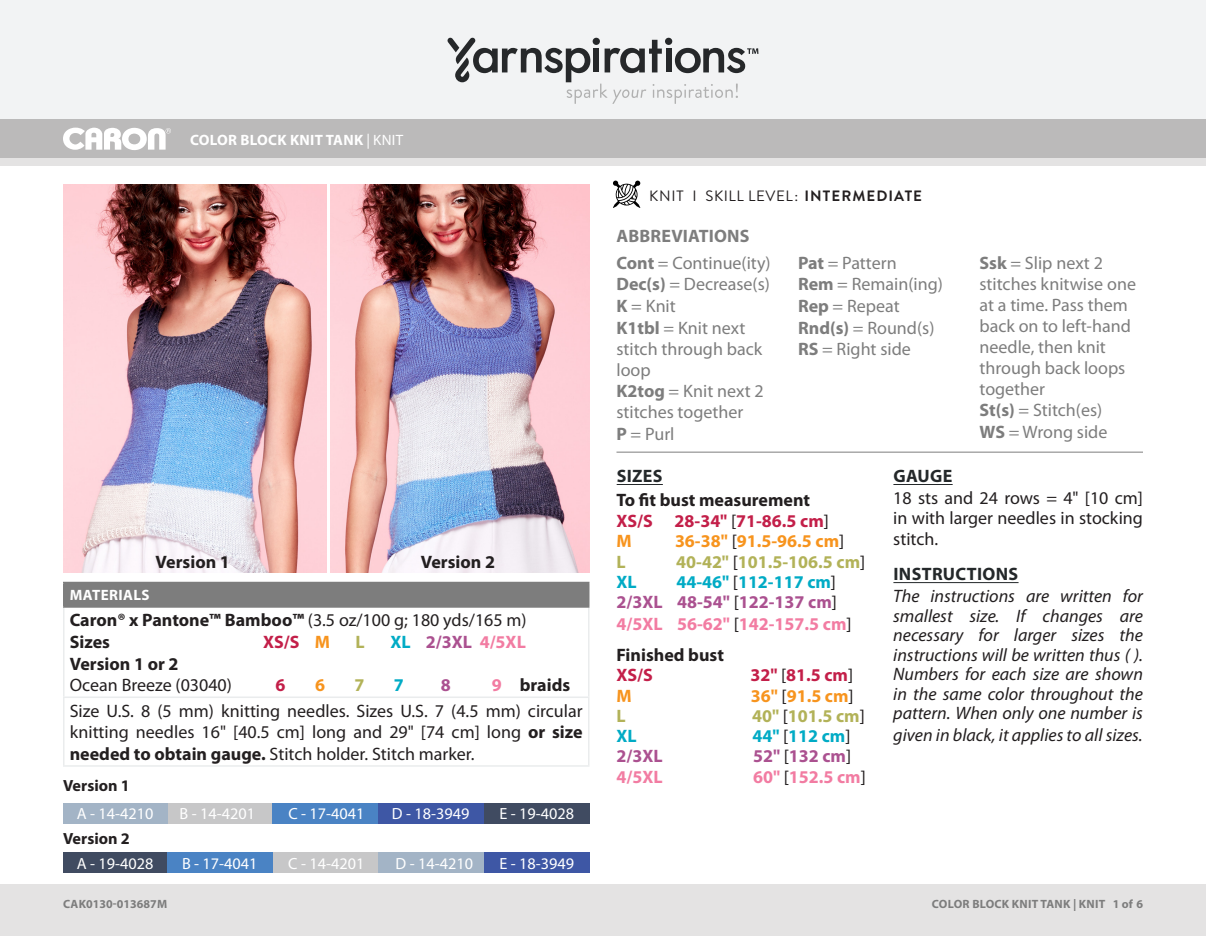
<style>
.page{position:relative;width:1206px;height:936px;background:#fff}
.page>*{position:absolute;margin:0;border:0;box-sizing:border-box;transform-origin:0 0}
.Abbreviations{font:18px/21px "Myriad Pro";color:#7d7d7d}
.Body{font:italic 18px/19.5px "Myriad Pro";color:#231f20;text-align:justify}
.Materials{font:18px/21.6px "Myriad Pro";color:#231f20;text-align:justify}
.Body-2{font:18px/19.5px "Myriad Pro";color:#231f20}
.Body-3{font:700 18px "Myriad Pro";color:#ab5190}
.Body-4{font:700 18px "Myriad Pro";color:#c31f49}
.Body-5{font:700 18px "Myriad Pro";color:#f27ca2}
.Body-6{font:700 18px "Myriad Pro";color:#231f20}
.Body-7{font:700 18px "Myriad Pro";color:#b2b258}
.Body-8{font:700 18px "Myriad Pro";color:#f7941e}
.Subhead{font:700 18px "Myriad Pro";color:#231f20}
.Body-9{font:700 18px "Myriad Pro";color:#00abc5}
.Head{font:700 18px "Myriad Pro";letter-spacing:.02em;color:#24282a}
.Abbreviations_Head{font:700 18px "Myriad Pro";letter-spacing:.01em;color:#7d7d7d}
.t1{font:16.2px "Myriad Pro";color:#fff}
.t2{font:700 16.2px "Myriad Pro";color:#231f20}
.Skill_Level{font:15px "Brandon Grotesque";letter-spacing:.035em;color:#231f20}
.Pattern_Title{font:700 15px "Myriad Pro";letter-spacing:.02em;color:#fff}
.Materials_Head{font:700 15px "Myriad Pro";letter-spacing:.03em;color:#fff}
.t3{font:700 12px "Myriad Pro";letter-spacing:.015em;color:#7d7d7d}
.s1{font-weight:400}
.s2{font-weight:700}
.s3{color:#f7941e}
.s4{color:#00abc5}
.s5{color:#f27ca2}
.s6{font-weight:400;color:#231f20}
</style>
<div class="page">
<div style="left:0;top:884px;width:1206px;height:52px;background:#e4e3e3"></div>
<div style="left:0;top:158px;width:1206px;height:8px;background:#e4e3e3"></div>
<div style="left:0;top:0;width:1206px;height:120px;background:#f2f3f4"></div>
<div style="left:0;top:120px;width:1206px;height:38px;background:#bbbaba"></div>
<hr style="left:617px;top:484px;width:46px;height:1px;background:#24282a">
<hr style="left:893px;top:484px;width:60px;height:1px;background:#24282a">
<hr style="left:893px;top:582px;width:126px;height:1px;background:#24282a">
<div style="left:64px;top:583px;width:525px;height:24px;background:#7d7d7d"></div>
<hr style="left:63px;top:608px;width:1px;height:89px;background:#eaeced">
<hr style="left:588px;top:608px;width:2px;height:89px;background:#eaeced">
<hr style="left:63px;top:698px;width:1px;height:67px;background:#eaeced">
<hr style="left:63px;top:697px;width:527px;height:1px;background:#eaeced">
<hr style="left:588px;top:698px;width:2px;height:67px;background:#eaeced">
<hr style="left:63px;top:765px;width:527px;height:2px;background:#eaeced">
<hr style="left:63px;top:582px;width:527px;height:1px;background:#7d7d7d">
<svg style="left:63px;top:583px;width:1px;height:23px"></svg>
<hr style="left:588px;top:583px;width:2px;height:23px;background:#7d7d7d">
<hr style="left:63px;top:606px;width:527px;height:2px;background:#7d7d7d">
<img style="left:330px;top:185px;width:260px;height:387px">
<img style="left:63px;top:185px;width:263px;height:387px">
<svg style="left:613px;top:181px;width:27px;height:27px"></svg>
<svg style="left:63px;top:128px;width:108px;height:22px"></svg>
<svg style="left:447px;top:38px;width:311px;height:66px"></svg>
<div style="left:166px;top:803px;width:107px;height:21px;background:#c7c7c8"></div>
<div style="left:484px;top:803px;width:105px;height:21px;background:#404b61"></div>
<div style="left:378px;top:803px;width:106px;height:21px;background:#3e57a5"></div>
<div style="left:272px;top:803px;width:106px;height:21px;background:#4a83c4"></div>
<div style="left:63px;top:803px;width:105px;height:21px;background:#a3b4c6"></div>
<div style="left:63px;top:852px;width:105px;height:21px;background:#404b61"></div>
<div style="left:484px;top:852px;width:105px;height:21px;background:#3e57a5"></div>
<div style="left:378px;top:852px;width:106px;height:21px;background:#a3b4c6"></div>
<div style="left:272px;top:852px;width:106px;height:21px;background:#c7c7c8"></div>
<div style="left:168px;top:852px;width:105px;height:21px;background:#4a83c4"></div>
<hr style="left:617px;top:452px;width:526px;height:1px;background:#7d7d7d">
<p class="Pattern_Title" style="left:190px;top:130px;width:215px">COLOR BLOCK KNIT TANK <span class="s1">| KNIT</span></p>
<p class="Body-6" style="left:156px;top:550px;width:76px">Version 1</p>
<p class="Body-6" style="left:421px;top:550px;width:76px">Version 2</p>
<p class="Materials_Head" style="left:70px;top:585px;width:81px">MATERIALS</p>
<p class="Materials" style="left:70px;top:610px;width:458px"><span class="s2">Caron® x Pantone™ Bamboo™</span> (3.5 oz/100 g; 180 yds/165 m)</p>
<p class="Body-6" style="left:70px;top:630px;width:42px">Sizes</p>
<p class="Body-4" style="left:263px;top:630px;width:68px">XS/S <span class="s3">M</span></p>
<p class="Body-7" style="left:356px;top:630px;width:11px">L</p>
<p class="Body-3" style="left:390px;top:630px;width:137px"><span class="s4">XL</span> 2/3XL <span class="s5">4/5XL</span></p>
<p class="Body-6" style="left:70px;top:652px;width:110px">Version 1 or 2</p>
<p class="Body-2" style="left:70px;top:676px;width:164px">Ocean Breeze (03040)</p>
<p class="Body-4" style="left:276px;top:673px;width:11px">6</p>
<p class="Body-8" style="left:315px;top:673px;width:11px">6</p>
<p class="Body-7" style="left:354px;top:673px;width:11px">7</p>
<p class="Body-9" style="left:394px;top:673px;width:11px">7</p>
<p class="Body-3" style="left:441px;top:673px;width:11px">8</p>
<p class="Body-6" style="left:492px;top:673px;width:80px"><span class="s5">9</span> braids</p>
<p class="Materials" style="left:70px;top:700px;width:514px">Size U.S. 8 (5 mm) knitting needles. Sizes U.S. 7 (4.5 mm) circular knitting needles 16" [40.5 cm] long and 29" [74 cm] long <span class="s2">or size needed to obtain gauge.</span> Stitch holder. Stitch marker.</p>
<p class="t2" style="left:63px;top:775px;width:68px">Version 1</p>
<p class="t1" style="left:77px;top:804px;width:78px">A - 14-4210</p>
<p class="t1" style="left:77px;top:854px;width:78px">A - 19-4028</p>
<p class="t2" style="left:63px;top:828px;width:68px">Version 2</p>
<p class="t1" style="left:180px;top:804px;width:77px">B - 14-4201</p>
<p class="t1" style="left:288px;top:804px;width:78px">C - 17-4041</p>
<p class="t1" style="left:392px;top:804px;width:79px">D - 18-3949</p>
<p class="t1" style="left:499px;top:804px;width:76px">E - 19-4028</p>
<p class="t1" style="left:182px;top:854px;width:77px">B - 17-4041</p>
<p class="t1" style="left:288px;top:854px;width:78px">C - 14-4201</p>
<p class="t1" style="left:396px;top:854px;width:79px">D - 14-4210</p>
<p class="t1" style="left:499px;top:854px;width:76px">E - 18-3949</p>
<p class="Skill_Level" style="left:649px;top:186px;width:275px">KNIT I SKILL LEVEL: <span class="s2">INTERMEDIATE</span></p>
<p class="Abbreviations_Head" style="left:616px;top:224px;width:135px">ABBREVIATIONS</p>
<p class="Abbreviations" style="left:616px;top:253px;width:156px"><span class="s2">Cont</span> = Continue(ity)</p>
<p class="Abbreviations" style="left:616px;top:274px;width:155px"><span class="s2">Dec(s)</span> = Decrease(s)</p>
<p class="Abbreviations" style="left:616px;top:296px;width:61px"><span class="s2">K</span> = Knit</p>
<p class="Abbreviations" style="left:616px;top:317px;width:147px"><span class="s2">K1tbl</span> = Knit next stitch through back loop</p>
<p class="Abbreviations" style="left:616px;top:381px;width:149px"><span class="s2">K2tog</span> = Knit next 2 stitches together</p>
<p class="Abbreviations" style="left:616px;top:424px;width:60px"><span class="s2">P</span> = Purl</p>
<p class="Abbreviations" style="left:798px;top:253px;width:100px"><span class="s2">Pat</span> = Pattern</p>
<p class="Abbreviations" style="left:798px;top:274px;width:146px"><span class="s2">Rem</span> = Remain(ing)</p>
<p class="Abbreviations" style="left:798px;top:296px;width:103px"><span class="s2">Rep</span> = Repeat</p>
<p class="Abbreviations" style="left:798px;top:317px;width:138px"><span class="s2">Rnd(s)</span> = Round(s)</p>
<p class="Abbreviations" style="left:798px;top:339px;width:114px"><span class="s2">RS</span> = Right side</p>
<p class="Abbreviations" style="left:980px;top:253px;width:158px"><span class="s2">Ssk</span> = Slip next 2 stitches knitwise one at a time. Pass them back on to left-hand needle, then knit through back loops together</p>
<p class="Abbreviations" style="left:980px;top:400px;width:124px"><span class="s2">St(s)</span> = Stitch(es)</p>
<p class="Abbreviations" style="left:980px;top:422px;width:129px"><span class="s2">WS</span> = Wrong side</p>
<p class="Head" style="left:617px;top:464px;width:48px">SIZES</p>
<p class="Subhead" style="left:616px;top:488px;width:195px">To fit bust measurement</p>
<p class="Body-4" style="left:616px;top:509px;width:214px">XS/S 28-34" <span class="s6">[</span>71-86.5 cm<span class="s6">]</span></p>
<p class="Body-8" style="left:616px;top:530px;width:17px">M</p>
<p class="Body-8" style="left:675px;top:530px;width:171px">36-38" <span class="s6">[</span>91.5-96.5 cm<span class="s6">]</span></p>
<p class="Body-7" style="left:616px;top:550px;width:11px">L</p>
<p class="Body-7" style="left:676px;top:550px;width:191px">40-42" <span class="s6">[</span>101.5-106.5 cm<span class="s6">]</span></p>
<p class="Body-9" style="left:616px;top:570px;width:22px">XL</p>
<p class="Body-9" style="left:676px;top:570px;width:161px">44-46" <span class="s6">[</span>112-117 cm<span class="s6">]</span></p>
<p class="Body-3" style="left:616px;top:590px;width:222px">2/3XL 48-54" <span class="s6">[</span>122-137 cm<span class="s6">]</span></p>
<p class="Body-5" style="left:616px;top:612px;width:237px">4/5XL 56-62" <span class="s6">[</span>142-157.5 cm<span class="s6">]</span></p>
<p class="Subhead" style="left:616px;top:643px;width:109px">Finished bust</p>
<p class="Body-4" style="left:616px;top:664px;width:38px">XS/S</p>
<p class="Body-4" style="left:750px;top:664px;width:104px">32" <span class="s6">[</span>81.5 cm<span class="s6">]</span></p>
<p class="Body-8" style="left:616px;top:684px;width:17px">M</p>
<p class="Body-8" style="left:751px;top:684px;width:104px">36" <span class="s6">[</span>91.5 cm<span class="s6">]</span></p>
<p class="Body-7" style="left:616px;top:704px;width:11px">L</p>
<p class="Body-7" style="left:752px;top:704px;width:114px">40" <span class="s6">[</span>101.5 cm<span class="s6">]</span></p>
<p class="Body-9" style="left:616px;top:724px;width:22px">XL</p>
<p class="Body-9" style="left:752px;top:724px;width:100px">44" <span class="s6">[</span>112 cm<span class="s6">]</span></p>
<p class="Body-3" style="left:616px;top:745px;width:48px">2/3XL</p>
<p class="Body-3" style="left:753px;top:745px;width:100px">52" <span class="s6">[</span>132 cm<span class="s6">]</span></p>
<p class="Body-5" style="left:616px;top:765px;width:48px">4/5XL</p>
<p class="Body-5" style="left:753px;top:765px;width:114px">60" <span class="s6">[</span>152.5 cm<span class="s6">]</span></p>
<p class="Head" style="left:893px;top:464px;width:61px">GAUGE</p>
<p class="Body-2" style="left:893px;top:489px;width:251px">18 sts and 24 rows = 4" [10 cm] in with larger needles in stocking</p>
<p class="Body-2" style="left:893px;top:530px;width:46px">stitch.</p>
<p class="Head" style="left:893px;top:562px;width:126px">INSTRUCTIONS</p>
<p class="Body" style="left:893px;top:586px;width:251px">The instructions are written for smallest size. If changes are necessary for larger sizes the instructions will be written thus ( ).<br>Numbers for each size are shown in the same color throughout the pattern. When only one number is</p>
<p class="Body" style="left:893px;top:725px;width:251px">given in black, it applies to all sizes.</p>
<p class="t3" style="left:63px;top:896px;width:106px">CAK0130-013687M</p>
<p class="t3" style="left:932px;top:896px;width:213px">COLOR BLOCK KNIT TANK | KNIT 1 of 6</p>
</div>
